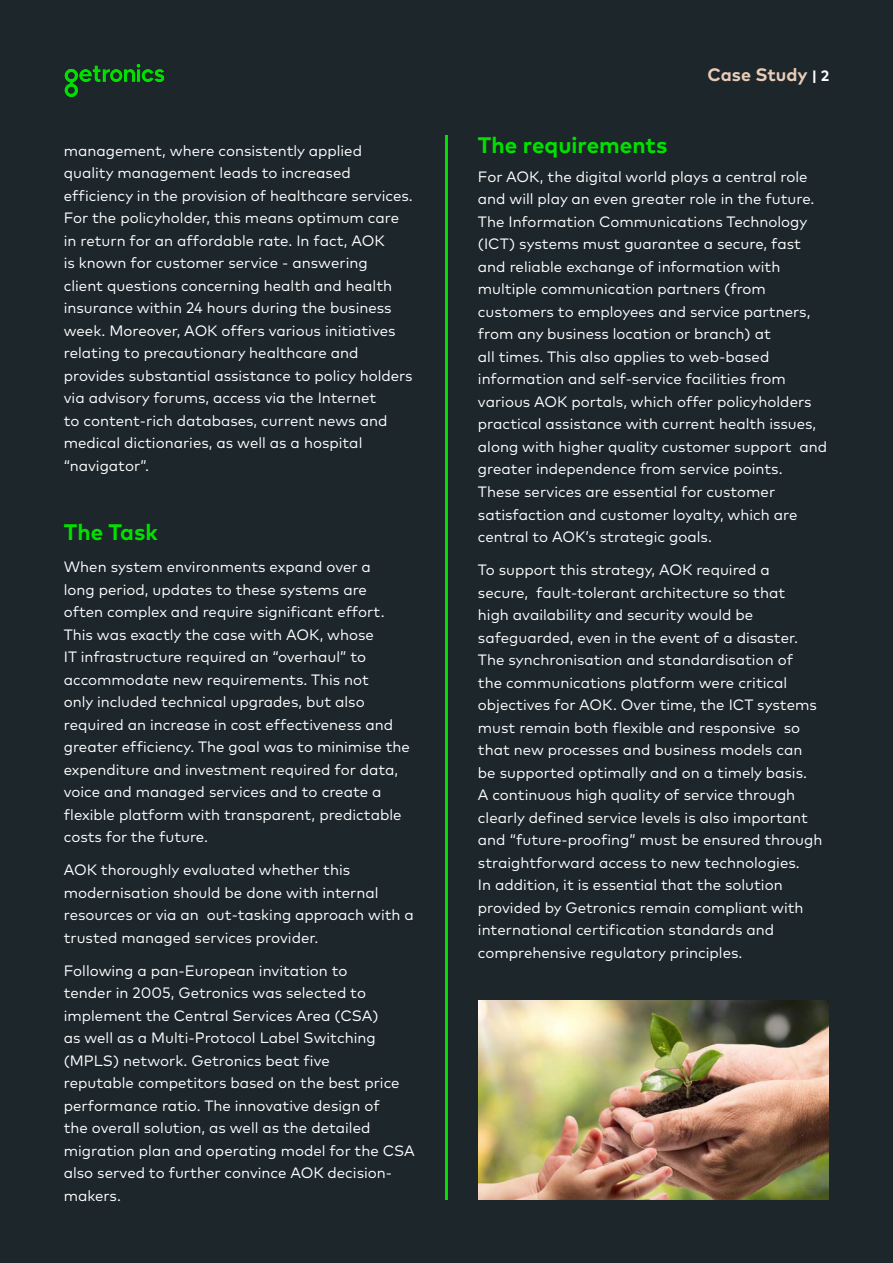
<style>
.page{position:relative;width:893px;height:1263px;background:#1c262b}
.page>*{position:absolute;margin:0;border:0;box-sizing:border-box;transform-origin:0 0}
.t1{font:700 22.5px "Mark Pro";color:#03e000}
.t2{font:700 18px "Mark Pro";color:#e8ccb8}
.t3{font:15px/22.5px "Mark Pro";color:#fff}
.s1{font-size:15px;color:#fff}
</style>
<div class="page">
<img style="left:64px;top:64px;width:101px;height:33px">
<hr style="left:445px;top:135px;width:2px;height:1064px;background:#03e000">
<img style="left:478px;top:1001px;width:351px;height:198px">
<p class="t3" style="left:64px;top:138px;width:350px">management, where consistently applied quality management leads to increased efficiency in the provision of healthcare services.<br>For the policyholder, this means optimum care in return for an affordable rate. In fact, AOK<br>is known for customer service - answering<br>client questions concerning health and health insurance within 24 hours during the business week. Moreover, AOK offers various initiatives relating to precautionary healthcare and provides substantial assistance to policy holders via advisory forums, access via the Internet<br>to content-rich databases, current news and medical dictionaries, as well as a hospital “navigator”.</p>
<h1 class="t1" style="left:64px;top:515px;width:96px">The Task</h1>
<p class="t3" style="left:64px;top:555px;width:348px">When system environments expand over a<br>long period, updates to these systems are often complex and require significant effort.<br>This was exactly the case with AOK, whose<br>IT infrastructure required an “overhaul” to accommodate new requirements. This not<br>only included technical upgrades, but also required an increase in cost effectiveness and greater efficiency. The goal was to minimise the expenditure and investment required for data, voice and managed services and to create a flexible platform with transparent, predictable costs for the future.</p>
<p class="t3" style="left:64px;top:858px;width:352px">AOK thoroughly evaluated whether this modernisation should be done with internal resources or via an out-tasking approach with a trusted managed services provider.</p>
<p class="t3" style="left:64px;top:958px;width:352px">Following a pan-European invitation to<br>tender in 2005, Getronics was selected to implement the Central Services Area (CSA)<br>as well as a Multi-Protocol Label Switching (MPLS) network. Getronics beat five<br>reputable competitors based on the best price performance ratio. The innovative design of<br>the overall solution, as well as the detailed migration plan and operating model for the CSA also served to further convince AOK decision&shy;makers.</p>
<h1 class="t1" style="left:478px;top:128px;width:191px">The requirements</h1>
<p class="t2" style="left:707px;top:61px;width:123px">Case Study <span class="s1">| 2</span></p>
<p class="t3" style="left:478px;top:164px;width:351px">For AOK, the digital world plays a central role and will play an even greater role in the future.<br>The Information Communications Technology (ICT) systems must guarantee a secure, fast and reliable exchange of information with multiple communication partners (from customers to employees and service partners, from any business location or branch) at<br>all times. This also applies to web-based information and self-service facilities from various AOK portals, which offer policyholders practical assistance with current health issues, along with higher quality customer support and greater independence from service points.<br>These services are essential for customer satisfaction and customer loyalty, which are central to AOK’s strategic goals.</p>
<p class="t3" style="left:478px;top:557px;width:346px">To support this strategy, AOK required a secure, fault-tolerant architecture so that<br>high availability and security would be safeguarded, even in the event of a disaster.<br>The synchronisation and standardisation of<br>the communications platform were critical objectives for AOK. Over time, the ICT systems must remain both flexible and responsive so that new processes and business models can be supported optimally and on a timely basis.<br>A continuous high quality of service through clearly defined service levels is also important and “future-proofing” must be ensured through straightforward access to new technologies.<br>In addition, it is essential that the solution provided by Getronics remain compliant with international certification standards and comprehensive regulatory principles.</p>
</div>
